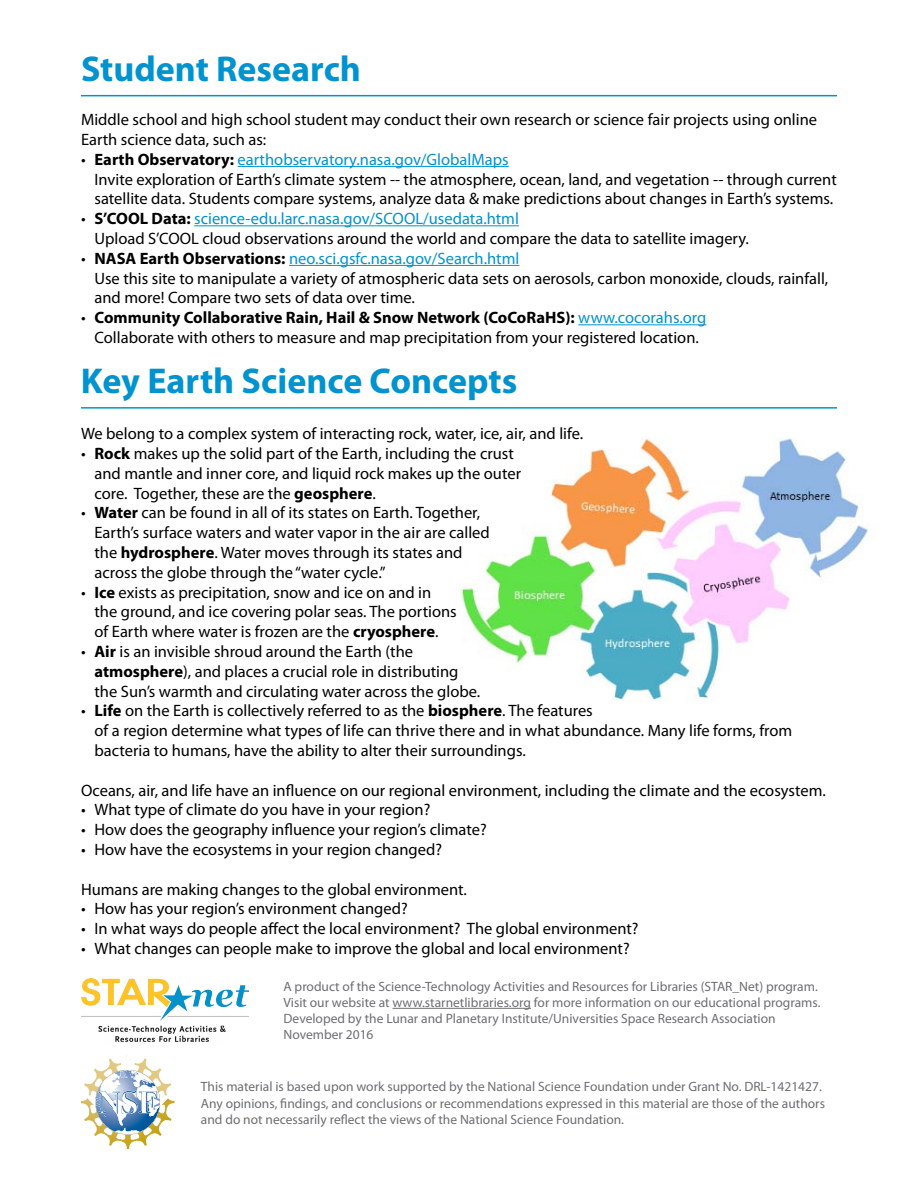
<style>
.page{position:relative;width:918px;height:1188px;background:#fff}
.page>*{position:absolute;margin:0;border:0;box-sizing:border-box;transform-origin:0 0}
.t1{font:700 36px "Myriad Pro";color:#0093d0}
.t2{font:16.5px/19.8px "Myriad Pro";color:#000}
.t3{font:13.5px/16.2px "Myriad Pro";color:#6d6e71}
.s1{font-weight:700}
.s2{color:#0093d0}
</style>
<div class="page">
<img style="left:461px;top:438px;width:407px;height:263px">
<hr style="left:393px;top:1008px;width:138px;height:1px;background:#6d6e71">
<img style="left:81px;top:979px;width:167px;height:63px">
<svg style="left:81px;top:1058px;width:93px;height:91px"></svg>
<img style="left:120px;top:1055px;width:16px;height:59px">
<img style="left:88px;top:1087px;width:25px;height:30px">
<img style="left:142px;top:1087px;width:26px;height:30px">
<hr style="left:81px;top:407px;width:756px;height:2px;background:#0093d0">
<hr style="left:81px;top:95px;width:756px;height:1px;background:#0093d0">
<hr style="left:238px;top:166px;width:271px;height:1px;background:#0093d0">
<hr style="left:194px;top:225px;width:325px;height:1px;background:#0093d0">
<hr style="left:289px;top:265px;width:230px;height:1px;background:#0093d0">
<hr style="left:578px;top:324px;width:128px;height:1px;background:#0093d0">
<h1 class="t1" style="left:81px;top:46px;width:282px">Student Research</h1>
<p class="t2" style="left:81px;top:109px;width:738px">Middle school and high school student may conduct their own research or science fair projects using online<br>Earth science data, such as:</p>
<p class="t2" style="left:94px;top:149px;width:744px;text-indent:-13px">• <span class="s1">Earth Observatory:</span> <span class="s2">earthobservatory.nasa.gov/GlobalMaps<br></span>Invite exploration of Earth’s climate system -- the atmosphere, ocean, land, and vegetation -- through current satellite data. Students compare systems, analyze data &amp; make predictions about changes in Earth’s systems.</p>
<p class="t2" style="left:94px;top:208px;width:656px;text-indent:-13px">• <span class="s1">S’COOL Data:</span> <span class="s2">science-edu.larc.nasa.gov/SCOOL/usedata.html<br></span>Upload S’COOL cloud observations around the world and compare the data to satellite imagery.</p>
<p class="t2" style="left:94px;top:248px;width:735px;text-indent:-13px">• <span class="s1">NASA Earth Observations:</span> <span class="s2">neo.sci.gsfc.nasa.gov/Search.html<br></span>Use this site to manipulate a variety of atmospheric data sets on aerosols, carbon monoxide, clouds, rainfall, and more! Compare two sets of data over time.</p>
<p class="t2" style="left:81px;top:307px;width:627px;text-align:center">• <span class="s1">Community Collaborative Rain, Hail &amp; Snow Network (CoCoRaHS):</span> <span class="s2">www.cocorahs.org<br></span>Collaborate with others to measure and map precipitation from your registered location.</p>
<h1 class="t1" style="left:81px;top:358px;width:438px">Key Earth Science Concepts</h1>
<p class="t2" style="left:81px;top:424px;width:504px">We belong to a complex system of interacting rock, water, ice, air, and life.</p>
<p class="t2" style="left:95px;top:443px;width:428px;text-indent:-13px">• <span class="s1">Rock</span> makes up the solid part of the Earth, including the crust and mantle and inner core, and liquid rock makes up the outer core. Together, these are the <span class="s1">geosphere</span>.</p>
<p class="t2" style="left:95px;top:503px;width:397px;text-indent:-13px">• <span class="s1">Water</span> can be found in all of its states on Earth. Together, Earth’s surface waters and water vapor in the air are called the <span class="s1">hydrosphere</span>. Water moves through its states and across the globe through the “water cycle.”</p>
<p class="t2" style="left:95px;top:582px;width:364px;text-indent:-13px">• <span class="s1">Ice</span> exists as precipitation, snow and ice on and in the ground, and ice covering polar seas. The portions of Earth where water is frozen are the <span class="s1">cryosphere</span>.</p>
<p class="t2" style="left:95px;top:641px;width:387px;text-indent:-13px">• <span class="s1">Air</span> is an invisible shroud around the Earth (the <span class="s1">atmosphere</span>), and places a crucial role in distributing the Sun’s warmth and circulating water across the globe.</p>
<p class="t2" style="left:95px;top:701px;width:699px;text-indent:-13px">• <span class="s1">Life</span> on the Earth is collectively referred to as the <span class="s1">biosphere</span>. The features<br>of a region determine what types of life can thrive there and in what abundance. Many life forms, from bacteria to humans, have the ability to alter their surroundings.</p>
<p class="t2" style="left:81px;top:780px;width:746px">Oceans, air, and life have an influence on our regional environment, including the climate and the ecosystem.</p>
<p class="t2" style="left:81px;top:800px;width:351px">• What type of climate do you have in your region?</p>
<p class="t2" style="left:81px;top:820px;width:407px">• How does the geography influence your region’s climate?</p>
<p class="t2" style="left:81px;top:839px;width:363px">• How have the ecosystems in your region changed?</p>
<p class="t2" style="left:81px;top:879px;width:387px">Humans are making changes to the global environment.</p>
<p class="t2" style="left:81px;top:899px;width:328px">• How has your region’s environment changed?</p>
<p class="t2" style="left:81px;top:919px;width:559px">• In what ways do people affect the local environment? The global environment?</p>
<p class="t2" style="left:81px;top:938px;width:550px">• What changes can people make to improve the global and local environment?</p>
<p class="t3" style="left:284px;top:978px;width:538px">A product of the Science-Technology Activities and Resources for Libraries (STAR_Net) program.<br>Visit our website at www.starnetlibraries.org for more information on our educational programs.<br>Developed by the Lunar and Planetary Institute/Universities Space Research Association November 2016</p>
<p class="t3" style="left:201px;top:1079px;width:626px">This material is based upon work supported by the National Science Foundation under Grant No. DRL-1421427.<br>Any opinions, findings, and conclusions or recommendations expressed in this material are those of the authors and do not necessarily reflect the views of the National Science Foundation.</p>
</div>
